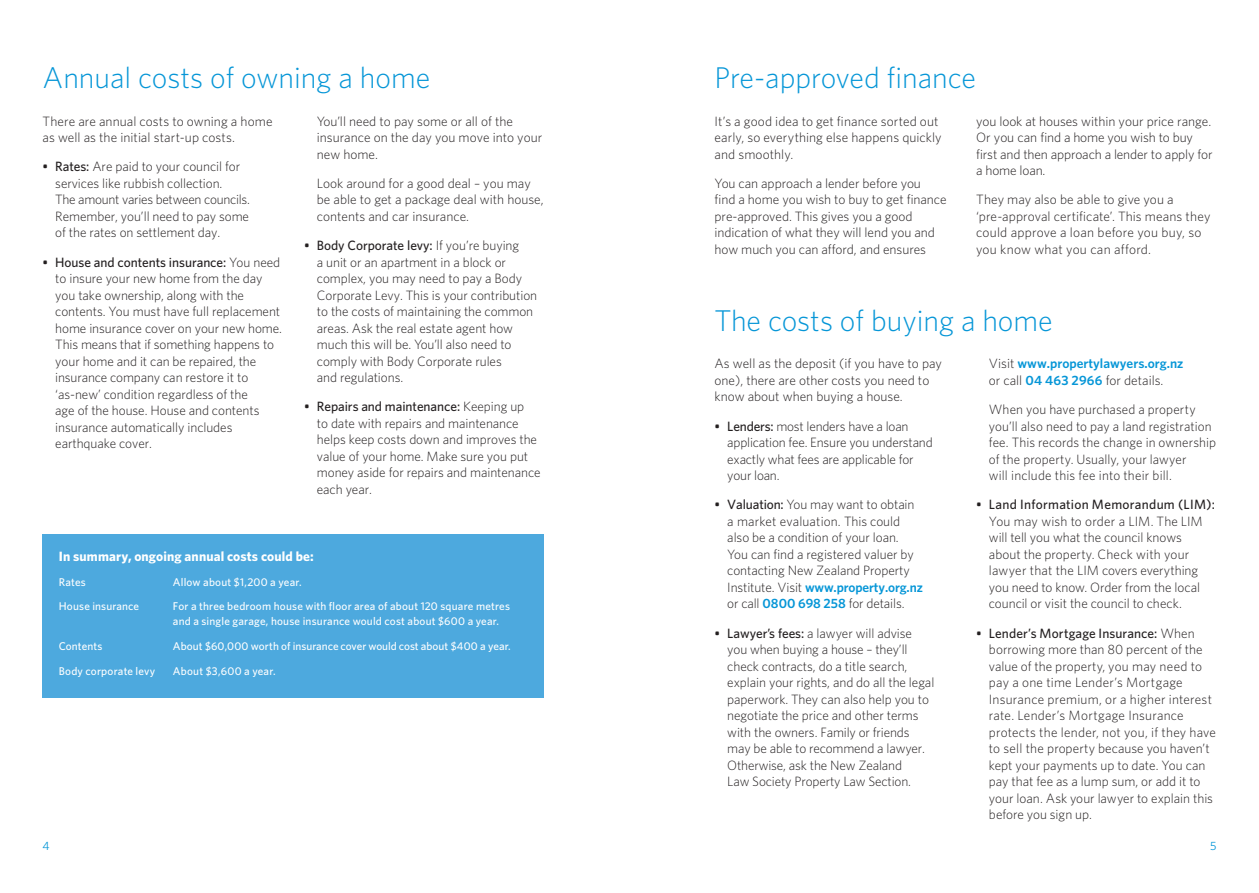
<style>
.page{position:relative;width:1259px;height:893px;background:#fff}
.page>*{position:absolute;margin:0;border:0;box-sizing:border-box;transform-origin:0 0}
.t1{font:300 30px "Whitney";color:#0696d7}
.t2{font:300 13.5px/16.5px "Whitney";letter-spacing:-.005em;color:#231f20}
.t3{font:600 13.5px/16.5px "Whitney";color:#0696d7}
.t4{font:700 13.5px "Whitney";letter-spacing:.01em;color:#fff}
.t5{font:500 13.5px "Whitney";letter-spacing:.02em;color:#231f20}
.t6{font:12px "Whitney";color:#0696d7}
.t7{font:500 11.25px/14.2px "Whitney";letter-spacing:.015em;color:#fff}
.s1{font-weight:500}
.s2{font-weight:600;color:#0696d7}
.s3{font-weight:300;color:#231f20}
</style>
<div class="page">
<div style="left:43px;top:534px;width:501px;height:163px;background:#4da9de"></div>
<h1 class="t1" style="left:43px;top:59px;width:389px">Annual costs of owning a home</h1>
<p class="t2" style="left:43px;top:112px;width:232px">There are annual costs to owning a home as well as the initial start-up costs.</p>
<p class="t2" style="left:55px;top:158px;width:196px;text-indent:-13px"><span class="s1">• Rates:</span> Are paid to your council for services like rubbish collection.<br>The amount varies between councils.<br>Remember, you’ll need to pay some of the rates on settlement day.</p>
<p class="t2" style="left:55px;top:253px;width:228px;text-indent:-13px"><span class="s1">• House and contents insurance:</span> You need to insure your new home from the day you take ownership, along with the contents. You must have full replacement home insurance cover on your new home.<br>This means that if something happens to your home and it can be repaired, the insurance company can restore it to ‘as-new’ condition regardless of the<br>age of the house. House and contents insurance automatically includes earthquake cover.</p>
<p class="t2" style="left:317px;top:112px;width:227px">You’ll need to pay some or all of the insurance on the day you move into your new home.</p>
<p class="t2" style="left:317px;top:175px;width:228px">Look around for a good deal – you may be able to get a package deal with house, contents and car insurance.</p>
<p class="t2" style="left:317px;top:237px;width:222px;text-indent:-13px"><span class="s1">• Body Corporate levy:</span> If you’re buying<br>a unit or an apartment in a block or complex, you may need to pay a Body Corporate Levy. This is your contribution to the costs of maintaining the common areas. Ask the real estate agent how much this will be. You’ll also need to comply with Body Corporate rules<br>and regulations.</p>
<p class="t2" style="left:317px;top:398px;width:225px;text-indent:-13px"><span class="s1">• Repairs and maintenance:</span> Keeping up<br>to date with repairs and maintenance helps keep costs down and improves the value of your home. Make sure you put money aside for repairs and maintenance each year.</p>
<p class="t4" style="left:59px;top:548px;width:256px">In summary, ongoing annual costs could be:</p>
<p class="t7" style="left:59px;top:574px;width:29px">Rates</p>
<p class="t7" style="left:173px;top:574px;width:130px">Allow about $1,200 a year.</p>
<p class="t7" style="left:59px;top:599px;width:82px">House insurance</p>
<p class="t7" style="left:173px;top:599px;width:339px">For a three bedroom house with floor area of about 120 square metres and a single garage, house insurance would cost about $600 a year.</p>
<p class="t7" style="left:59px;top:638px;width:45px">Contents</p>
<p class="t7" style="left:173px;top:638px;width:339px">About $60,000 worth of insurance cover would cost about $400 a year.</p>
<p class="t7" style="left:59px;top:663px;width:98px">Body corporate levy</p>
<p class="t7" style="left:173px;top:663px;width:104px">About $3,600 a year.</p>
<h1 class="t1" style="left:714px;top:59px;width:263px">Pre-approved finance</h1>
<p class="t2" style="left:714px;top:112px;width:229px">It’s a good idea to get finance sorted out early, so everything else happens quickly and smoothly.</p>
<p class="t2" style="left:714px;top:175px;width:233px">You can approach a lender before you<br>find a home you wish to buy to get finance pre-approved. This gives you a good indication of what they will lend you and how much you can afford, and ensures</p>
<p class="t2" style="left:976px;top:112px;width:238px">you look at houses within your price range.<br>Or you can find a home you wish to buy first and then approach a lender to apply for a home loan.</p>
<p class="t2" style="left:976px;top:191px;width:236px">They may also be able to give you a ‘pre-approval certificate’. This means they could approve a loan before you buy, so you know what you can afford.</p>
<h1 class="t1" style="left:714px;top:302px;width:340px">The costs of buying a home</h1>
<p class="t2" style="left:714px;top:355px;width:229px">As well as the deposit (if you have to pay one), there are other costs you need to know about when buying a house.</p>
<p class="t2" style="left:727px;top:418px;width:207px;text-indent:-13px"><span class="s1">• Lenders:</span> most lenders have a loan application fee. Ensure you understand exactly what fees are applicable for your loan.</p>
<p class="t2" style="left:727px;top:496px;width:197px;text-indent:-13px"><span class="s1">• Valuation:</span> You may want to obtain a market evaluation. This could also be a condition of your loan.<br>You can find a registered valuer by contacting New Zealand Property Institute. Visit <span class="s2">www.property.org.nz </span>or call <span class="s2">0800 698 258</span> for details.</p>
<p class="t2" style="left:727px;top:625px;width:208px;text-indent:-13px"><span class="s1">• Lawyer’s fees:</span> a lawyer will advise you when buying a house – they’ll check contracts, do a title search, explain your rights, and do all the legal paperwork. They can also help you to negotiate the price and other terms with the owners. Family or friends may be able to recommend a lawyer.<br>Otherwise, ask the New Zealand<br>Law Society Property Law Section.</p>
<p class="t3" style="left:989px;top:355px;width:196px"><span class="s3">Visit</span> www.propertylawyers.org.nz <span class="s3">or call</span> 04 463 2966 <span class="s3">for details.</span></p>
<p class="t2" style="left:989px;top:401px;width:229px">When you have purchased a property you’ll also need to pay a land registration fee. This records the change in ownership of the property. Usually, your lawyer<br>will include this fee into their bill.</p>
<p class="t5" style="left:976px;top:496px;width:240px">• Land Information Memorandum (LIM):</p>
<p class="t2" style="left:989px;top:513px;width:215px">You may wish to order a LIM. The LIM will tell you what the council knows about the property. Check with your lawyer that the LIM covers everything you need to know. Order from the local council or visit the council to check.</p>
<p class="t2" style="left:989px;top:625px;width:229px;text-indent:-13px"><span class="s1">• Lender’s Mortgage Insurance:</span> When borrowing more than 80 percent of the value of the property, you may need to pay a one time Lender’s Mortgage Insurance premium, or a higher interest rate. Lender’s Mortgage Insurance protects the lender, not you, if they have to sell the property because you haven’t kept your payments up to date. You can pay that fee as a lump sum, or add it to your loan. Ask your lawyer to explain this before you sign up.</p>
<p class="t6" style="left:43px;top:839px;width:9px">4</p>
<p class="t6" style="left:1210px;top:839px;width:8px">5</p>
</div>
